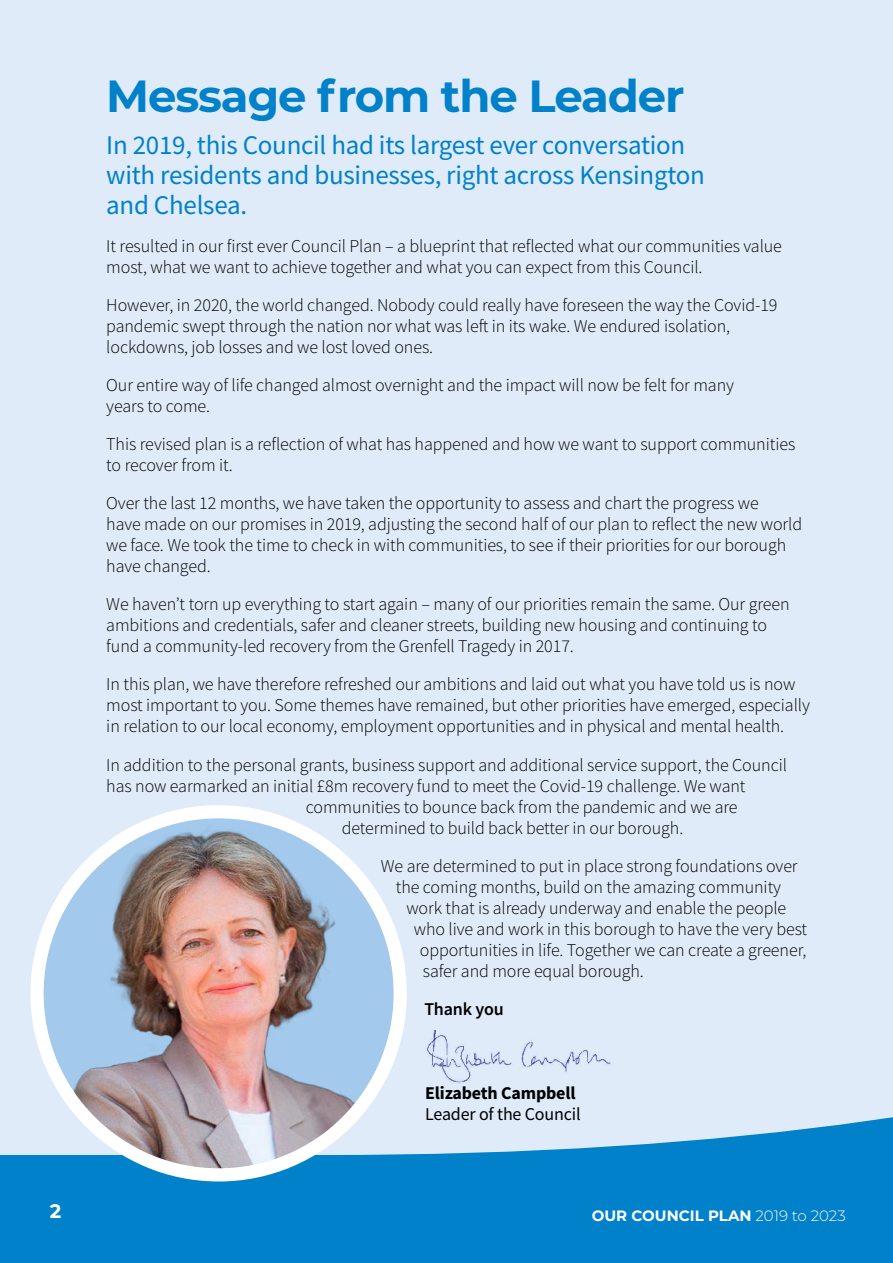
<style>
.page{position:relative;width:893px;height:1263px;background:#dfebf9}
.page>*{position:absolute;margin:0;border:0;box-sizing:border-box;transform-origin:0 0}
.Heading_Fonts{font:700 45px "Montserrat";letter-spacing:-.025em;color:#0081c9}
.Intro{font:27px/30px "Source Sans Pro";letter-spacing:-.01em;color:#0081c9}
.t1{font:700 19.5px "Montserrat";color:#fff}
.Text_2_column{font:300 18px/21px "Source Sans Pro";letter-spacing:-.005em;color:#000}
.Text_2_column-2{font:18px/21px "Source Sans Pro";letter-spacing:-.01em;color:#000}
.Text_2_column-3{font:600 18px "Source Sans Pro";letter-spacing:-.01em;color:#000}
.t2{font:700 15px "Montserrat";color:#fff}
.s1{font-weight:700}
.s2{font-weight:300}
</style>
<div class="page">
<svg style="left:0;top:805px;width:893px;height:458px"></svg>
<img style="left:422px;top:1024px;width:197px;height:61px">
<svg style="left:37px;top:812px;width:363px;height:363px;background:#bdd8f1"></svg>
<img style="left:64px;top:812px;width:324px;height:363px">
<div style="left:30px;top:805px;width:377px;height:376px;border:13px solid #fff;border-radius:50%"></div>
<h1 class="Heading_Fonts" style="left:106px;top:63px;width:580px">Message from the Leader</h1>
<h1 class="Intro" style="left:106px;top:130px;width:600px">In 2019, this Council had its largest ever conversation with residents and businesses, right across Kensington and Chelsea.</h1>
<p class="Text_2_column" style="left:106px;top:236px;width:677px">It resulted in our first ever Council Plan – a blueprint that reflected what our communities value most, what we want to achieve together and what you can expect from this Council.</p>
<p class="Text_2_column" style="left:106px;top:295px;width:673px">However, in 2020, the world changed. Nobody could really have foreseen the way the Covid-19 pandemic swept through the nation nor what was left in its wake. We endured isolation, lockdowns, job losses and we lost loved ones.</p>
<p class="Text_2_column" style="left:106px;top:375px;width:629px">Our entire way of life changed almost overnight and the impact will now be felt for many years to come.</p>
<p class="Text_2_column" style="left:106px;top:434px;width:690px">This revised plan is a reflection of what has happened and how we want to support communities to recover from it.</p>
<p class="Text_2_column" style="left:106px;top:493px;width:697px">Over the last 12 months, we have taken the opportunity to assess and chart the progress we<br>have made on our promises in 2019, adjusting the second half of our plan to reflect the new world we face. We took the time to check in with communities, to see if their priorities for our borough have changed.</p>
<p class="Text_2_column" style="left:106px;top:594px;width:685px">We haven’t torn up everything to start again – many of our priorities remain the same. Our green ambitions and credentials, safer and cleaner streets, building new housing and continuing to fund a community-led recovery from the Grenfell Tragedy in 2017.</p>
<p class="Text_2_column" style="left:106px;top:674px;width:705px">In this plan, we have therefore refreshed our ambitions and laid out what you have told us is now most important to you. Some themes have remained, but other priorities have emerged, especially in relation to our local economy, employment opportunities and in physical and mental health.</p>
<p class="Text_2_column" style="left:106px;top:754px;width:682px">In addition to the personal grants, business support and additional service support, the Council</p>
<p class="Text_2_column" style="left:106px;top:775px;width:641px">has now earmarked an initial £8m recovery fund to meet the Covid-19 challenge. We want</p>
<p class="Text_2_column" style="left:306px;top:796px;width:433px">communities to bounce back from the pandemic and we are</p>
<p class="Text_2_column" style="left:342px;top:817px;width:343px">determined to build back better in our borough.</p>
<p class="Text_2_column" style="left:381px;top:855px;width:418px">We are determined to put in place strong foundations over</p>
<p class="Text_2_column" style="left:396px;top:876px;width:387px">the coming months, build on the amazing community</p>
<p class="Text_2_column" style="left:406px;top:897px;width:381px">work that is already underway and enable the people</p>
<p class="Text_2_column" style="left:414px;top:918px;width:395px">who live and work in this borough to have the very best</p>
<p class="Text_2_column" style="left:420px;top:939px;width:388px">opportunities in life. Together we can create a greener,</p>
<p class="Text_2_column" style="left:423px;top:960px;width:223px">safer and more equal borough.</p>
<p class="Text_2_column-3" style="left:424px;top:997px;width:81px">Thank you</p>
<p class="Text_2_column-2" style="left:425px;top:1083px;width:157px"><span class="s1">Elizabeth Campbell<br></span>Leader of the Council</p>
<p class="t1" style="left:50px;top:1197px;width:13px">2</p>
<p class="t2" style="left:592px;top:1205px;width:256px">OUR COUNCIL PLAN <span class="s2">2019 to 2023</span></p>
</div>
